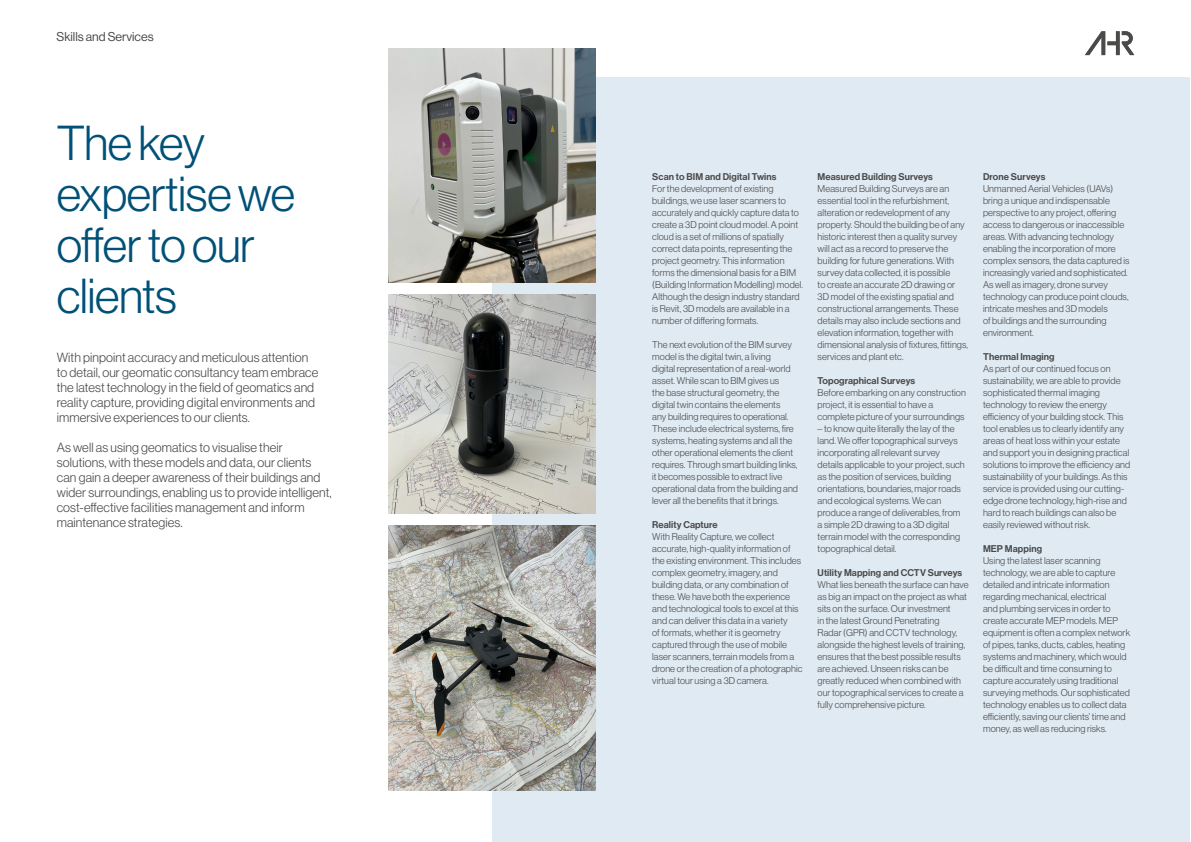
<style>
.page{position:relative;width:1191px;height:842px;background:#fff}
.page>*{position:absolute;margin:0;border:0;box-sizing:border-box;transform-origin:0 0}
.t1{font:48px/51px "N Haas Grotesk DS Pro 45 Lt";letter-spacing:-.01em;color:#005077}
.t2{font:13px/15px "N Haas Grotesk DS Pro 45 Lt";letter-spacing:.01em;color:#4a4a49}
.t3{font:12.5px "N Haas Grotesk DS Pro 55 Rg";color:#4a4a49}
.t4{font:9.6px/12px "N Haas Grotesk DS Pro 45 Lt";letter-spacing:.01em;color:#4a4a49}
.t5{font:9.6px "N Haas Grotesk DS Pro 65 Md";letter-spacing:.01em;color:#4a4a49}
</style>
<div class="page">
<div style="left:492px;top:78px;width:697px;height:764px;background:#e0eaf3"></div>
<img style="left:388px;top:295px;width:207px;height:219px">
<img style="left:388px;top:526px;width:207px;height:265px">
<img style="left:388px;top:49px;width:207px;height:234px">
<svg style="left:1085px;top:31px;width:49px;height:24px"></svg>
<h3 class="t3" style="left:57px;top:29px;width:99px">Skills and Services</h3>
<h1 class="t1" style="left:57px;top:118px;width:240px">The key expertise we offer to our clients</h1>
<p class="t2" style="left:57px;top:349px;width:263px">With pinpoint accuracy and meticulous attention to detail, our geomatic consultancy team embrace the latest technology in the field of geomatics and reality capture, providing digital environments and immersive experiences to our clients.</p>
<p class="t2" style="left:57px;top:439px;width:276px">As well as using geomatics to visualise their solutions, with these models and data, our clients can gain a deeper awareness of their buildings and wider surroundings, enabling us to provide intelligent, cost-effective facilities management and inform maintenance strategies.</p>
<p class="t5" style="left:652px;top:171px;width:126px">Scan to BIM and Digital Twins</p>
<p class="t4" style="left:652px;top:183px;width:152px">For the development of existing buildings, we use laser scanners to accurately and quickly capture data to create a 3D point cloud model. A point cloud is a set of millions of spatially correct data points, representing the project geometry. This information forms the dimensional basis for a BIM (Building Information Modelling) model.<br>Although the design industry standard is Revit, 3D models are available in a number of differing formats.</p>
<p class="t4" style="left:652px;top:339px;width:147px">The next evolution of the BIM survey model is the digital twin, a living<br>digital representation of a real-world asset. While scan to BIM gives us<br>the base structural geometry, the digital twin contains the elements<br>any building requires to operational.<br>These include electrical systems, fire systems, heating systems and all the other operational elements the client requires. Through smart building links, it becomes possible to extract live operational data from the building and lever all the benefits that it brings.</p>
<p class="t5" style="left:652px;top:519px;width:67px">Reality Capture</p>
<p class="t4" style="left:652px;top:531px;width:152px">With Reality Capture, we collect accurate, high-quality information of the existing environment. This includes complex geometry, imagery, and building data, or any combination of these. We have both the experience and technological tools to excel at this and can deliver this data in a variety<br>of formats, whether it is geometry captured through the use of mobile laser scanners, terrain models from a drone or the creation of a photographic virtual tour using a 3D camera.</p>
<p class="t5" style="left:817px;top:171px;width:117px">Measured Building Surveys</p>
<p class="t4" style="left:817px;top:183px;width:152px">Measured Building Surveys are an essential tool in the refurbishment, alteration or redevelopment of any property. Should the building be of any historic interest then a quality survey will act as a record to preserve the building for future generations. With survey data collected, it is possible<br>to create an accurate 2D drawing or 3D model of the existing spatial and constructional arrangements. These details may also include sections and elevation information, together with dimensional analysis of fixtures, fittings, services and plant etc.</p>
<p class="t5" style="left:817px;top:375px;width:99px">Topographical Surveys</p>
<p class="t4" style="left:817px;top:387px;width:150px">Before embarking on any construction project, it is essential to have a complete picture of your surroundings</p>
<p class="t4" style="left:817px;top:423px;width:149px">– to know quite literally the lay of the land. We offer topographical surveys incorporating all relevant survey details applicable to your project, such as the position of services, building orientations, boundaries, major roads and ecological systems. We can produce a range of deliverables, from a simple 2D drawing to a 3D digital terrain model with the corresponding topographical detail.</p>
<p class="t5" style="left:817px;top:567px;width:146px">Utility Mapping and CCTV Surveys</p>
<p class="t4" style="left:817px;top:579px;width:153px">What lies beneath the surface can have as big an impact on the project as what sits on the surface. Our investment<br>in the latest Ground Penetrating<br>Radar (GPR) and CCTV technology, alongside the highest levels of training, ensures that the best possible results are achieved. Unseen risks can be greatly reduced when combined with our topographical services to create a fully comprehensive picture.</p>
<p class="t5" style="left:983px;top:171px;width:64px">Drone Surveys</p>
<p class="t4" style="left:983px;top:183px;width:148px">Unmanned Aerial Vehicles (UAVs) bring a unique and indispensable perspective to any project, offering access to dangerous or inaccessible areas. With advancing technology enabling the incorporation of more complex sensors, the data captured is increasingly varied and sophisticated.<br>As well as imagery, drone survey technology can produce point clouds, intricate meshes and 3D models<br>of buildings and the surrounding environment.</p>
<p class="t5" style="left:983px;top:351px;width:73px">Thermal Imaging</p>
<p class="t4" style="left:983px;top:363px;width:149px">As part of our continued focus on sustainability, we are able to provide sophisticated thermal imaging technology to review the energy efficiency of your building stock. This tool enables us to clearly identify any areas of heat loss within your estate and support you in designing practical solutions to improve the efficiency and sustainability of your buildings. As this service is provided using our cutting&shy;edge drone technology, high-rise and hard to reach buildings can also be easily reviewed without risk.</p>
<p class="t5" style="left:983px;top:543px;width:61px">MEP Mapping</p>
<p class="t4" style="left:983px;top:555px;width:149px">Using the latest laser scanning technology, we are able to capture detailed and intricate information regarding mechanical, electrical<br>and plumbing services in order to create accurate MEP models. MEP equipment is often a complex network of pipes, tanks, ducts, cables, heating systems and machinery, which would be difficult and time consuming to capture accurately using traditional surveying methods. Our sophisticated technology enables us to collect data efficiently, saving our clients’ time and money, as well as reducing risks.</p>
</div>
